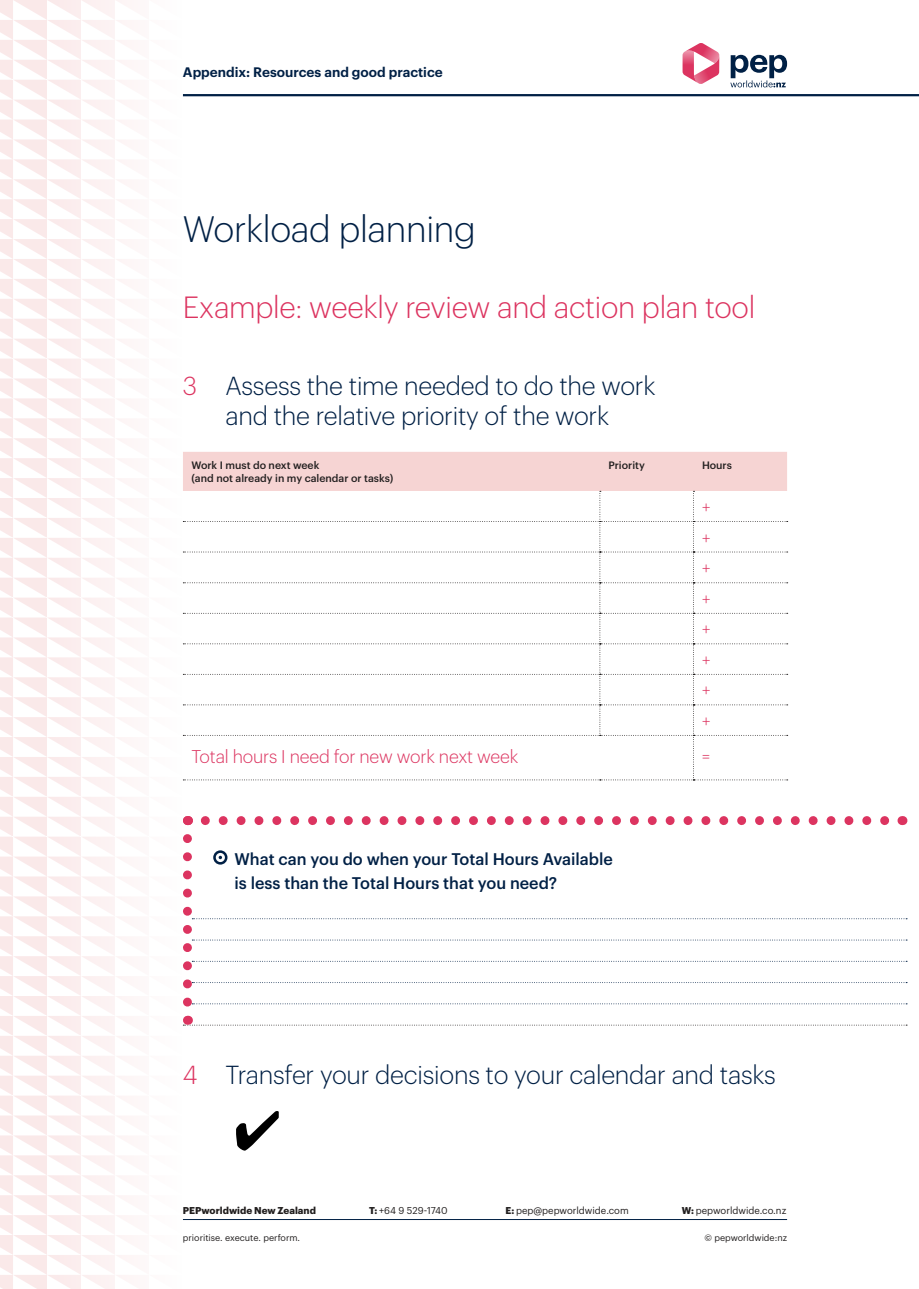
<style>
.page{position:relative;width:919px;height:1289px;background:#fff}
.page>*{position:absolute;margin:0;border:0;box-sizing:border-box;transform-origin:0 0}
.t1{font:300 36px "Graphik";letter-spacing:-.01em;color:#002045}
.t2{font:300 30px "Graphik";letter-spacing:-.01em;color:#dc3460}
.t3{font:300 25.5px/30px "Graphik";letter-spacing:-.01em;color:#002045;text-align:center}
.t4{font:300 18px "Graphik";letter-spacing:-.01em;color:#dc3460}
.t5{font:500 16.5px/24px "Graphik";color:#002045}
.t6{font:300 16.5px/30.6px "Graphik";color:#dc3460;text-align:justify}
.t7{font:600 13.5px "Graphik";color:#002045}
.t8{font:500 10.5px/13.5px "Graphik";color:#221f1f}
.t9{font:9.75px "Graphik";color:#221f1f}
.t10{font:700 9.75px "Graphik";color:#221f1f}
.t11{font:9px "Graphik";color:#221f1f}
.s1{color:#dc3460}
.s2{font-weight:700}
</style>
<div class="page">
<svg style="left:0;top:0;width:183px;height:1288px"></svg>
<svg style="left:682px;top:43px;width:37px;height:41px"></svg>
<svg style="left:730px;top:55px;width:57px;height:32px"></svg>
<svg style="left:183px;top:452px;width:604px;height:328px"></svg>
<svg style="left:183px;top:1015px;width:724px;height:10px"></svg>
<svg style="left:183px;top:816px;width:724px;height:188px"></svg>
<hr style="left:183px;top:1219px;width:604px;height:1px;background:#002045">
<hr style="left:183px;top:94px;width:735px;height:2px;background:#002045">
<p class="t7" style="left:183px;top:67px;width:261px">Appendix: Resources and good practice</p>
<h1 class="t1" style="left:183px;top:214px;width:294px">Workload planning</h1>
<p class="t2" style="left:183px;top:294px;width:573px">Example: weekly review and action plan tool</p>
<p class="t3" style="left:183px;top:372px;width:474px"><span class="s1">3</span> Assess the time needed to do the work and the relative priority of the work</p>
<p class="t8" style="left:191px;top:459px;width:203px">Work I must do next week<br>(and not already in my calendar or tasks)</p>
<p class="t8" style="left:608px;top:459px;width:38px">Priority</p>
<p class="t8" style="left:702px;top:459px;width:31px">Hours</p>
<p class="t6" style="left:702px;top:493px;width:10px">+ + + + + + + +</p>
<p class="t4" style="left:191px;top:749px;width:328px">Total hours I need for new work next week</p>
<p class="t6" style="left:702px;top:741px;width:9px">=</p>
<p class="t5" style="left:234px;top:847px;width:380px">What can you do when your Total Hours Available is less than the Total Hours that you need?</p>
<p class="t3" style="left:183px;top:1061px;width:594px"><span class="s1">4</span> Transfer your decisions to your calendar and tasks</p>
<p class="t10" style="left:183px;top:1205px;width:134px">PEPworldwide New Zealand</p>
<p class="t9" style="left:369px;top:1206px;width:80px"><span class="s2">T:</span> +64 9 529-1740</p>
<p class="t9" style="left:505px;top:1206px;width:125px"><span class="s2">E:</span> pep@pepworldwide.com</p>
<p class="t9" style="left:681px;top:1206px;width:106px"><span class="s2">W:</span> pepworldwide.co.nz</p>
<p class="t11" style="left:183px;top:1233px;width:119px">prioritise. execute. perform.</p>
<p class="t11" style="left:704px;top:1233px;width:84px">© pepworldwide:nz</p>
</div>
